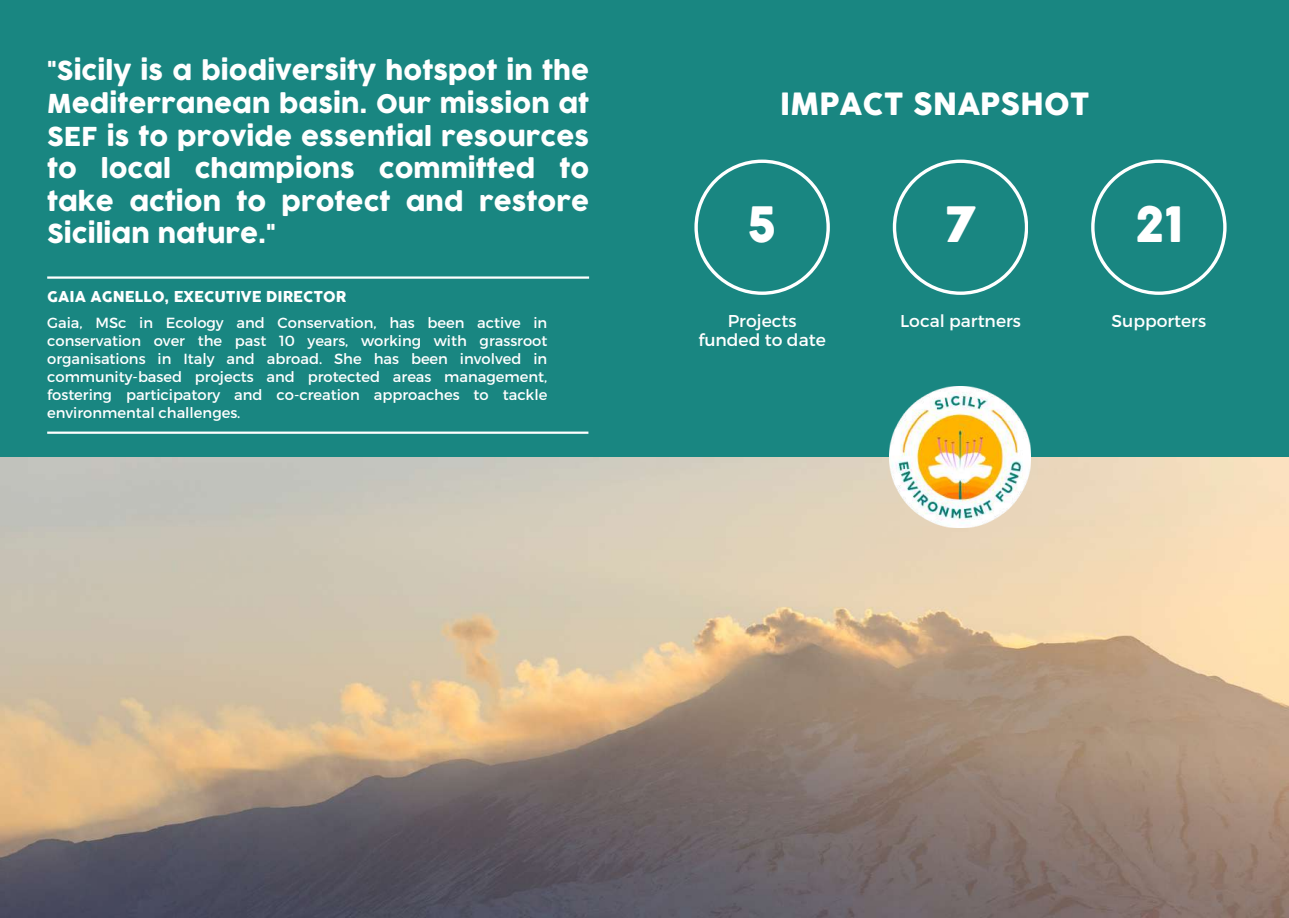
<style>
.page{position:relative;width:1289px;height:918px;background:#fff}
.page>*{position:absolute;margin:0;border:0;box-sizing:border-box;transform-origin:0 0}
.t1{font:47.55px "COCOGOOSE";color:#fff}
.t2{font:30px "COCOGOOSE";color:#fff}
.t3{font:25.5px/32.7px "COCOGOOSE";color:#fff;text-align:justify}
.t4{font:17.1px "Montserrat";color:#fff}
.t5{font:14.7px/18px "Montserrat";color:#fff;text-align:justify}
.t6{font:14.7px "COCOGOOSE";color:#fff}
</style>
<div class="page">
<div style="left:0;top:0;width:1288px;height:918px;background:#198681"></div>
<img style="left:0;top:457px;width:1288px;height:461px">
<img style="left:889px;top:387px;width:141px;height:140px">
<svg style="left:694px;top:160px;width:135px;height:135px"></svg>
<svg style="left:892px;top:160px;width:135px;height:135px"></svg>
<svg style="left:1091px;top:160px;width:134px;height:135px"></svg>
<hr style="left:47px;top:432px;width:541px;height:2px;background:#fff">
<hr style="left:47px;top:276px;width:542px;height:3px;background:#fff">
<h3 class="t3" style="left:47px;top:56px;width:543px">"Sicily is a biodiversity hotspot in the Mediterranean basin. Our mission at SEF is to provide essential resources to local champions committed to take action to protect and restore Sicilian nature."</h3>
<p class="t6" style="left:47px;top:287px;width:300px">GAIA AGNELLO, EXECUTIVE DIRECTOR</p>
<p class="t5" style="left:47px;top:313px;width:501px">Gaia, MSc in Ecology and Conservation, has been active in conservation over the past 10 years, working with grassroot organisations in Italy and abroad. She has been involved in community-based projects and protected areas management, fostering participatory and co-creation approaches to tackle environmental challenges.</p>
<h2 class="t2" style="left:779px;top:83px;width:311px">IMPACT SNAPSHOT</h2>
<h1 class="t1" style="left:747px;top:192px;width:30px">5</h1>
<h1 class="t1" style="left:944px;top:192px;width:33px">7</h1>
<h1 class="t1" style="left:1134px;top:192px;width:50px">21</h1>
<p class="t4" style="left:727px;top:310px;width:70px">Projects</p>
<p class="t4" style="left:900px;top:310px;width:122px">Local partners</p>
<p class="t4" style="left:698px;top:328px;width:129px">funded to date</p>
<p class="t4" style="left:1111px;top:310px;width:96px">Supporters</p>
</div>
